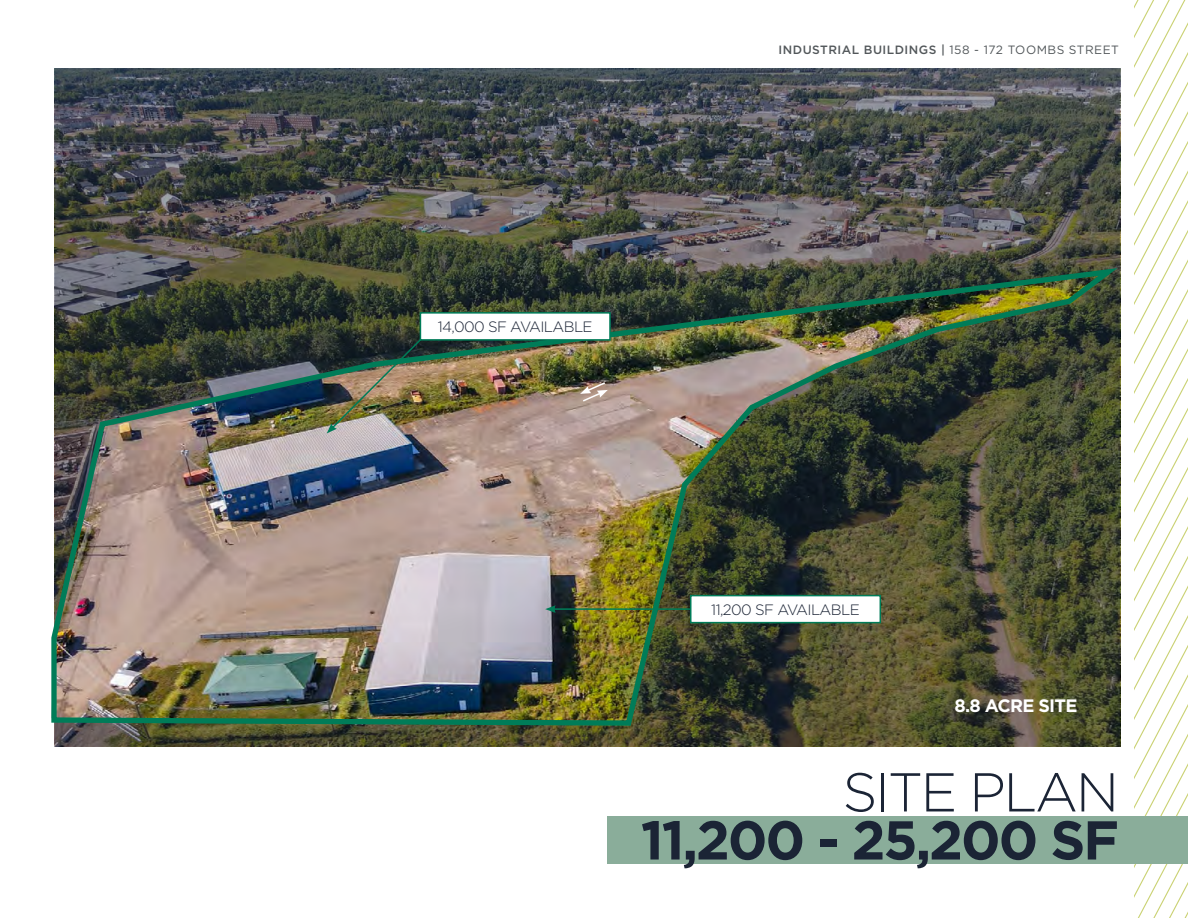
<style>
.page{position:relative;width:1188px;height:918px;background:#fff}
.page>*{position:absolute;margin:0;border:0;box-sizing:border-box;transform-origin:0 0}
.t1{font:700 54.6px "Gotham";letter-spacing:-.04em;color:#1b2435}
.t2{font:300 54.6px "Gotham";letter-spacing:-.04em;color:#1b2435}
.t3{font:700 18px "Gotham";letter-spacing:-.04em;color:#fff}
.t4{font:300 15px "Gotham";letter-spacing:-.04em;color:#1b2435}
.t5{font:500 12px "Gotham";letter-spacing:.04em;color:#52575a}
.s1{font-weight:400}
</style>
<div class="page">
<svg style="left:1134px;top:0;width:54px;height:918px"></svg>
<div style="left:608px;top:817px;width:580px;height:47px;background:#8aad9a"></div>
<img style="left:54px;top:68px;width:1066px;height:679px">
<img style="left:51px;top:264px;width:1070px;height:465px">
<div style="left:420px;top:313px;width:190px;height:27px;background:#fff"></div>
<div style="left:420px;top:312px;width:191px;height:29px;border:2px solid #007c58"></div>
<p class="t4" style="left:438px;top:318px;width:156px">14,000 SF AVAILABLE</p>
<p class="t5" style="left:779px;top:42px;width:342px">INDUSTRIAL BUILDINGS | <span class="s1">158 - 172 TOOMBS STREET</span></p>
<p class="t4" style="left:711px;top:600px;width:150px">11,200 SF AVAILABLE</p>
<h2 class="t3" style="left:955px;top:693px;width:125px">8.8 ACRE SITE</h2>
<h1 class="t2" style="left:842px;top:758px;width:278px">SITE PLAN</h1>
<h1 class="t1" style="left:641px;top:804px;width:480px">11,200 - 25,200 SF</h1>
</div>
